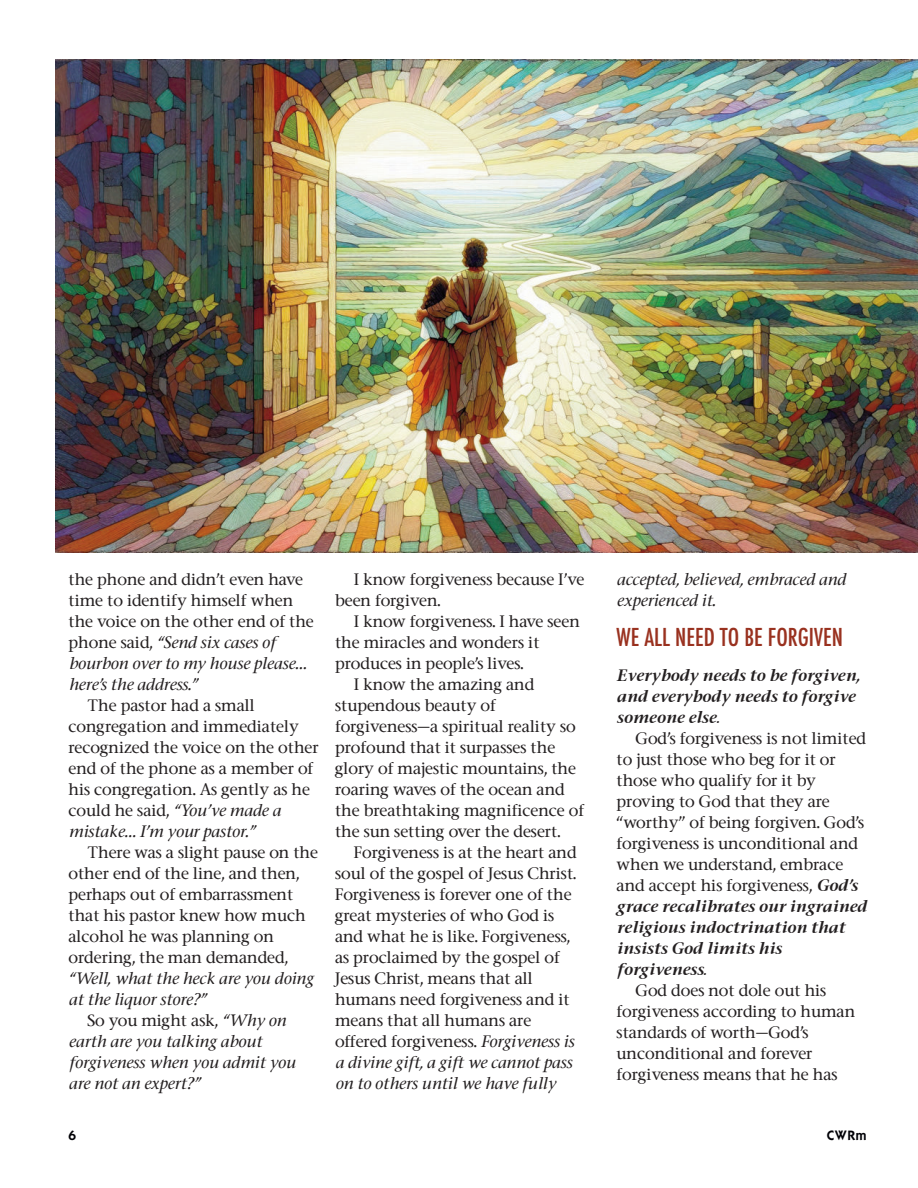
<style>
.page{position:relative;width:918px;height:1188px;background:#fff}
.page>*{position:absolute;margin:0;border:0;box-sizing:border-box;transform-origin:0 0}
.t1{font:500 condensed 24px "Futura";color:#99311f}
.t2{font:500 15.75px/21px "Stone Serif";color:#231f20}
.t3{font:italic 500 15.75px/21px "Stone Serif";color:#231f20}
.t4{font:italic 15.75px/21px "Stone Serif Semi Boold";color:#231f20}
.t5{font:600 13.65px "ITC Kabel Std";color:#000006}
.s1{font-style:italic}
.s2{font-family:"Stone Serif Semi Boold";font-weight:400;font-style:italic}
</style>
<div class="page">
<img style="left:55px;top:59px;width:863px;height:494px">
<p class="t2" style="left:69px;top:571px;width:247px">the phone and didn’t even have time to identify himself when the voice on the other end of the phone said, <span class="s1">“Send six cases of bourbon over to my house please… here’s the address.”</span></p>
<p class="t2" style="left:69px;top:697px;width:252px;text-indent:19px">The pastor had a small congregation and immediately recognized the voice on the other end of the phone as a member of his congregation. As gently as he could he said, <span class="s1">“You’ve made a mistake… I’m your pastor.”</span></p>
<p class="t2" style="left:69px;top:844px;width:251px;text-indent:19px">There was a slight pause on the other end of the line, and then, perhaps out of embarrassment that his pastor knew how much alcohol he was planning on ordering, the man demanded,</p>
<p class="t3" style="left:69px;top:970px;width:246px">“Well, what the heck are you doing</p>
<p class="t3" style="left:69px;top:991px;width:139px">at the liquor store?”</p>
<p class="t2" style="left:87px;top:1012px;width:200px">So you might ask, <span class="s1">“Why on</span></p>
<p class="t3" style="left:69px;top:1033px;width:195px">earth are you talking about</p>
<p class="t3" style="left:69px;top:1054px;width:229px">forgiveness when you admit you</p>
<p class="t3" style="left:69px;top:1075px;width:133px">are not an expert?”</p>
<p class="t2" style="left:335px;top:571px;width:251px;text-indent:19px">I know forgiveness because I’ve been forgiven.</p>
<p class="t2" style="left:354px;top:613px;width:227px">I know forgiveness. I have seen</p>
<p class="t2" style="left:335px;top:634px;width:206px">the miracles and wonders it</p>
<p class="t2" style="left:335px;top:655px;width:190px">produces in people’s lives.</p>
<p class="t2" style="left:354px;top:676px;width:182px">I know the amazing and</p>
<p class="t2" style="left:335px;top:697px;width:162px">stupendous beauty of</p>
<p class="t2" style="left:335px;top:718px;width:242px">forgiveness—a spiritual reality so</p>
<p class="t2" style="left:335px;top:739px;width:222px">profound that it surpasses the</p>
<p class="t2" style="left:335px;top:760px;width:242px">glory of majestic mountains, the</p>
<p class="t2" style="left:335px;top:781px;width:231px">roaring waves of the ocean and</p>
<p class="t2" style="left:335px;top:802px;width:251px">the breathtaking magnificence of</p>
<p class="t2" style="left:335px;top:823px;width:227px">the sun setting over the desert.</p>
<p class="t2" style="left:354px;top:844px;width:224px">Forgiveness is at the heart and</p>
<p class="t2" style="left:335px;top:865px;width:243px">soul of the gospel of Jesus Christ.</p>
<p class="t2" style="left:335px;top:886px;width:238px">Forgiveness is forever one of the</p>
<p class="t2" style="left:335px;top:907px;width:221px">great mysteries of who God is</p>
<p class="t2" style="left:335px;top:928px;width:237px">and what he is like. Forgiveness,</p>
<p class="t2" style="left:335px;top:949px;width:226px">as proclaimed by the gospel of</p>
<p class="t2" style="left:335px;top:970px;width:199px">Jesus Christ, means that all</p>
<p class="t2" style="left:335px;top:991px;width:236px">humans need forgiveness and it</p>
<p class="t2" style="left:335px;top:1012px;width:198px">means that all humans are</p>
<p class="t2" style="left:335px;top:1033px;width:240px">offered forgiveness. <span class="s1">Forgiveness is</span></p>
<p class="t3" style="left:335px;top:1054px;width:239px">a divine gift, a gift we cannot pass</p>
<p class="t3" style="left:335px;top:1075px;width:222px">on to others until we have fully</p>
<p class="t3" style="left:617px;top:570px;width:231px">accepted, believed, embraced and experienced it.</p>
<h1 class="t1" style="left:617px;top:627px;width:228px">WE ALL NEED TO BE FORGIVEN</h1>
<p class="t4" style="left:617px;top:667px;width:245px">Everybody needs to be forgiven, and everybody needs to forgive someone else.</p>
<p class="t2" style="left:617px;top:729px;width:251px;text-indent:19px">God’s forgiveness is not limited to just those who beg for it or those who qualify for it by proving to God that they are “worthy” of being forgiven. God’s forgiveness is unconditional and when we understand, embrace and accept his forgiveness, <span class="s2">God’s</span></p>
<p class="t4" style="left:617px;top:898px;width:252px">grace recalibrates our ingrained religious indoctrination that insists God limits his forgiveness.</p>
<p class="t2" style="left:617px;top:981px;width:240px;text-indent:19px">God does not dole out his forgiveness according to human standards of worth—God’s unconditional and forever forgiveness means that he has</p>
<p class="t5" style="left:69px;top:1127px;width:9px">6</p>
<p class="t5" style="left:827px;top:1127px;width:41px">CWRm</p>
</div>
